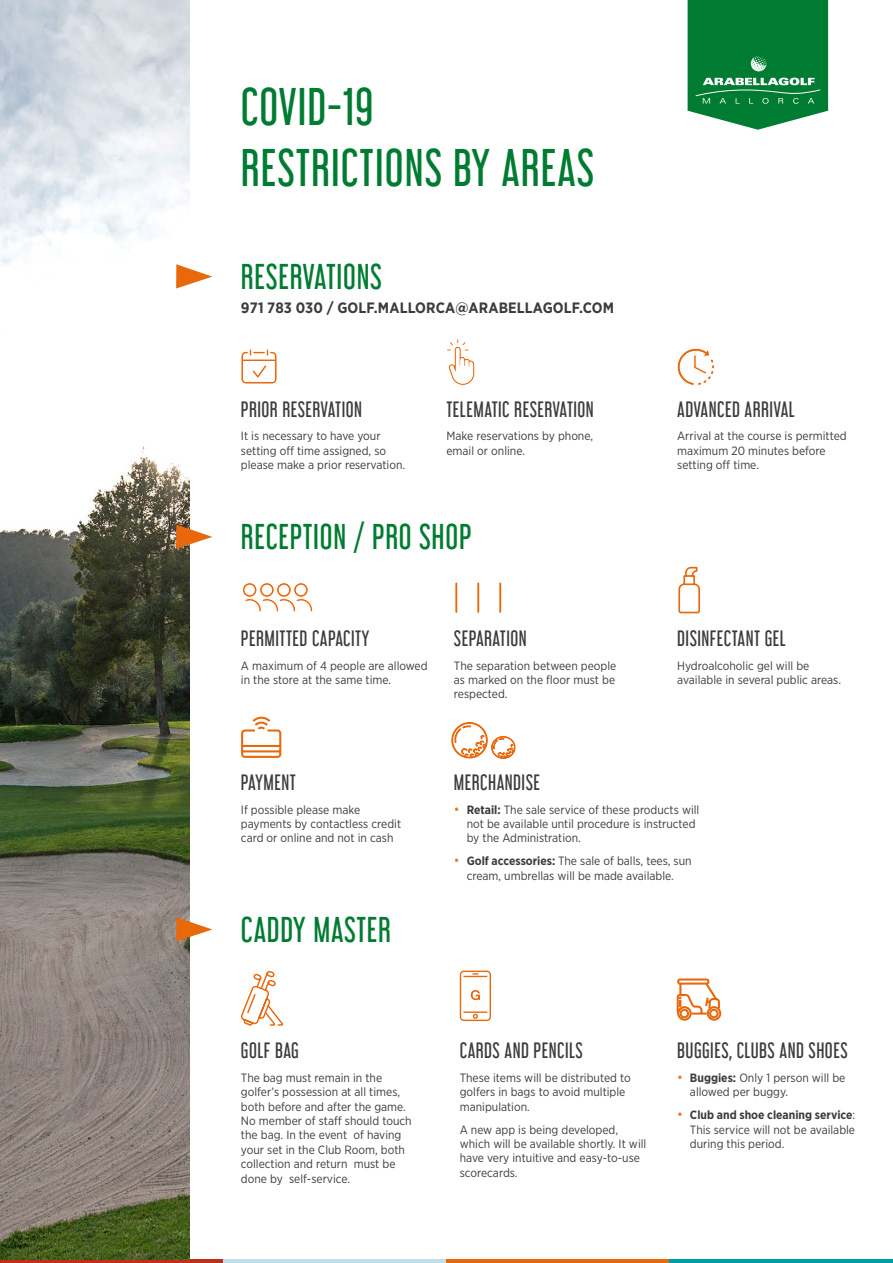
<style>
.page{position:relative;width:893px;height:1263px;background:#fff}
.page>*{position:absolute;margin:0;border:0;box-sizing:border-box;transform-origin:0 0}
.t1{font:46.5px/61.5px "Libel Suit Rg";letter-spacing:.025em;color:#007c32}
.t2{font:31.5px "Libel Suit Rg";letter-spacing:.025em;color:#007c32}
.t3{font:19.5px "Libel Suit Rg";letter-spacing:.025em;color:#3c3c3b}
.t4{font:700 15px "Gotham Narrow";letter-spacing:.01em;color:#3c3c3b}
.t5{font:12px/14.4px "Gotham Narrow";color:#3c3c3b}
.s1{font-size:13.5px;color:#ea7723}
.s2{font-weight:700}
</style>
<div class="page">
<svg style="left:1px;top:1259px;width:223px;height:4px"></svg>
<hr style="left:224px;top:1259px;width:223px;height:4px;background:#c0dfec">
<hr style="left:447px;top:1259px;width:223px;height:4px;background:#e8680b">
<hr style="left:670px;top:1259px;width:223px;height:4px;background:#009aa3">
<img style="left:0;top:0;width:189px;height:1259px">
<svg style="left:241px;top:349px;width:36px;height:35px"></svg>
<svg style="left:447px;top:338px;width:28px;height:48px"></svg>
<svg style="left:677px;top:348px;width:38px;height:38px"></svg>
<svg style="left:242px;top:582px;width:71px;height:30px"></svg>
<hr style="left:455px;top:583px;width:2px;height:29px;background:#e8680b">
<hr style="left:477px;top:583px;width:2px;height:29px;background:#e8680b">
<hr style="left:499px;top:583px;width:2px;height:29px;background:#e8680b">
<svg style="left:678px;top:566px;width:22px;height:48px"></svg>
<svg style="left:688px;top:0;width:140px;height:130px;background:#1e8b4a"></svg>
<svg style="left:677px;top:979px;width:44px;height:41px"></svg>
<svg style="left:176px;top:264px;width:36px;height:24px"></svg>
<svg style="left:176px;top:525px;width:36px;height:24px"></svg>
<svg style="left:176px;top:917px;width:36px;height:24px"></svg>
<svg style="left:241px;top:716px;width:41px;height:42px"></svg>
<svg style="left:451px;top:722px;width:64px;height:37px"></svg>
<svg style="left:459px;top:970px;width:32px;height:52px"></svg>
<svg style="left:241px;top:970px;width:43px;height:56px"></svg>
<h1 class="t1" style="left:241px;top:71px;width:355px">COVID-19<br>RESTRICTIONS BY AREAS</h1>
<h2 class="t2" style="left:241px;top:251px;width:143px">RESERVATIONS</h2>
<p class="t4" style="left:241px;top:298px;width:375px">971 783 030 / GOLF.MALLORCA@ARABELLAGOLF.COM</p>
<h3 class="t3" style="left:241px;top:393px;width:123px">PRIOR RESERVATION</h3>
<p class="t5" style="left:241px;top:429px;width:166px">It is necessary to have your setting off time assigned, so please make a prior reservation.</p>
<h3 class="t3" style="left:446px;top:393px;width:149px">TELEMATIC RESERVATION</h3>
<p class="t5" style="left:446px;top:429px;width:148px">Make reservations by phone, email or online.</p>
<h2 class="t2" style="left:241px;top:511px;width:232px">RECEPTION / PRO SHOP</h2>
<h3 class="t3" style="left:241px;top:622px;width:130px">PERMITTED CAPACITY</h3>
<p class="t5" style="left:241px;top:658px;width:188px">A maximum of 4 people are allowed in the store at the same time.</p>
<h3 class="t3" style="left:454px;top:622px;width:74px">SEPARATION</h3>
<p class="t5" style="left:454px;top:658px;width:164px;text-align:justify">The separation between people as marked on the floor must be respected.</p>
<h3 class="t3" style="left:241px;top:766px;width:56px">PAYMENT</h3>
<h3 class="t3" style="left:454px;top:766px;width:88px">MERCHANDISE</h3>
<h3 class="t3" style="left:677px;top:393px;width:119px">ADVANCED ARRIVAL</h3>
<p class="t5" style="left:677px;top:429px;width:171px">Arrival at the course is permitted maximum 20 minutes before setting off time.</p>
<h3 class="t3" style="left:677px;top:622px;width:110px">DISINFECTANT GEL</h3>
<p class="t5" style="left:677px;top:658px;width:165px">Hydroalcoholic gel will be available in several public areas.</p>
<p class="t5" style="left:241px;top:802px;width:162px">If possible please make payments by contactless credit card or online and not in cash</p>
<p class="t5" style="left:467px;top:802px;width:234px;text-indent:-13px"><span class="s1">•</span> <span class="s2">Retail:</span> The sale service of these products will not be available until procedure is instructed by the Administration.</p>
<p class="t5" style="left:454px;top:853px;width:239px;text-align:center"><span class="s1">•</span> <span class="s2">Golf accessories:</span> The sale of balls, tees, sun cream, umbrellas will be made available.</p>
<h2 class="t2" style="left:241px;top:904px;width:151px">CADDY MASTER</h2>
<h3 class="t3" style="left:241px;top:1034px;width:59px">GOLF BAG</h3>
<h3 class="t3" style="left:460px;top:1034px;width:125px">CARDS AND PENCILS</h3>
<h3 class="t3" style="left:677px;top:1034px;width:172px">BUGGIES, CLUBS AND SHOES</h3>
<p class="t5" style="left:241px;top:1070px;width:172px">The bag must remain in the golfer’s possession at all times, both before and after the game.<br>No member of staff should touch the bag. In the event of having your set in the Club Room, both collection and return must be done by self-service.</p>
<p class="t5" style="left:460px;top:1070px;width:173px">These items will be distributed to golfers in bags to avoid multiple manipulation.</p>
<p class="t5" style="left:460px;top:1122px;width:188px">A new app is being developed, which will be available shortly. It will have very intuitive and easy-to-use scorecards.</p>
<p class="t5" style="left:690px;top:1070px;width:157px;text-indent:-13px"><span class="s1">•</span> <span class="s2">Buggies:</span> Only 1 person will be allowed per buggy.</p>
<p class="t5" style="left:690px;top:1107px;width:167px;text-align:justify;text-indent:-13px"><span class="s1">•</span> <span class="s2">Club and shoe cleaning service</span>:<br>This service will not be available during this period.</p>
</div>
